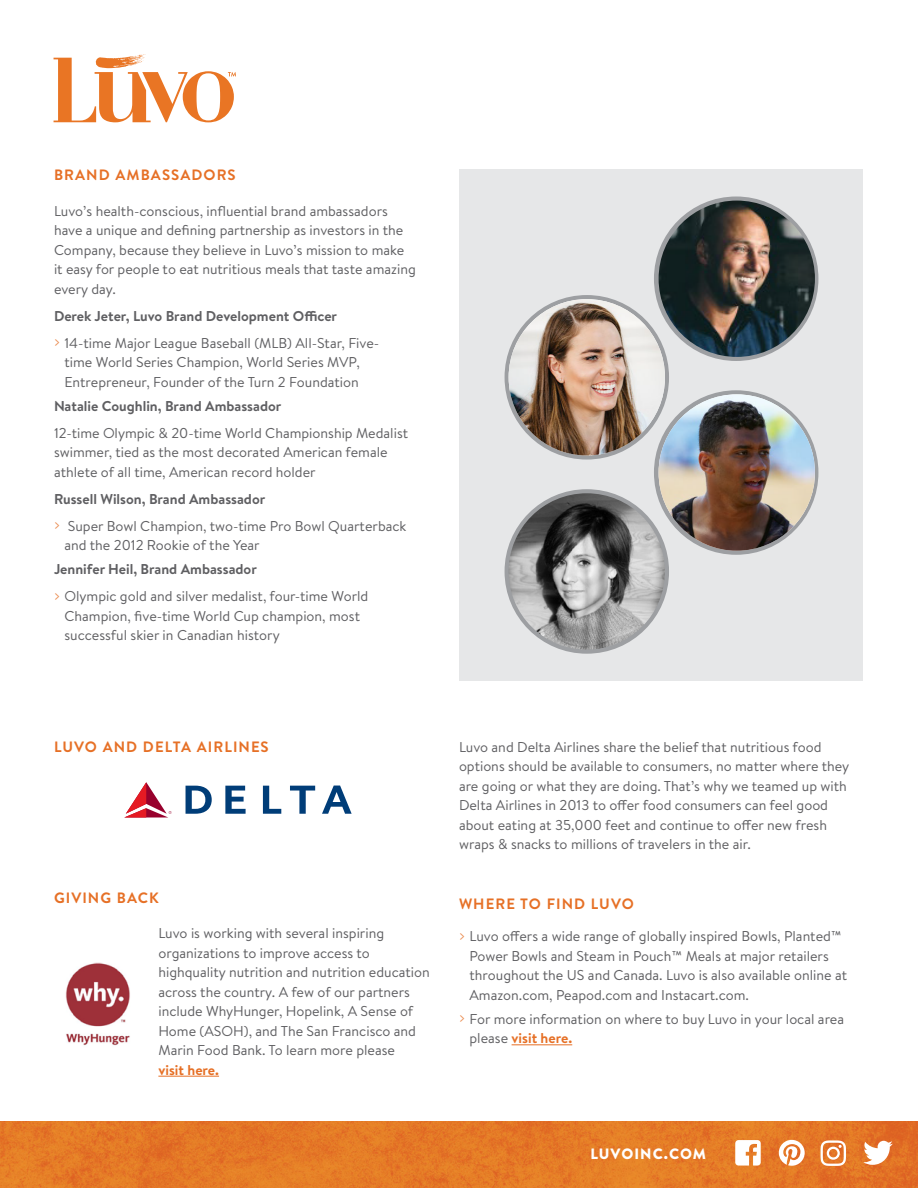
<style>
.page{position:relative;width:918px;height:1188px;background:#fff}
.page>*{position:absolute;margin:0;border:0;box-sizing:border-box;transform-origin:0 0}
.t1{font:700 15px "Brandon Text";letter-spacing:.07em;color:#e67026}
.t2{font:900 15px "Brandon Text";letter-spacing:.065em;color:#fff}
.BODY_COPY{font:14.25px/19.5px "Brandon Text";color:#5f5f62}
.BODY_COPY-2{font:700 14.25px "Brandon Text";color:#5f5f62}
.s1{font-size:15.15px;color:#eb9158}
.s2{font-weight:700;color:#e67026}
</style>
<div class="page">
<img style="left:0;top:1121px;width:918px;height:67px">
<svg style="left:735px;top:1140px;width:26px;height:26px"></svg>
<svg style="left:779px;top:1140px;width:26px;height:26px"></svg>
<svg style="left:863px;top:1141px;width:30px;height:24px"></svg>
<svg style="left:821px;top:1140px;width:25px;height:26px"></svg>
<svg style="left:54px;top:54px;width:182px;height:68px"></svg>
<div style="left:460px;top:169px;width:403px;height:512px;background:#e6e7e8"></div>
<hr style="left:158px;top:1076px;width:61px;height:1px;background:#e67026">
<hr style="left:512px;top:1044px;width:60px;height:1px;background:#e67026">
<svg style="left:505px;top:295px;width:164px;height:165px;fill:#9d9fa2"></svg>
<img style="left:509px;top:299px;width:156px;height:156px;border-radius:78px">
<div style="left:505px;top:489px;width:164px;height:165px;background:#9d9fa2;border-radius:50%"></div>
<svg style="left:654px;top:197px;width:164px;height:164px;fill:#9d9fa2"></svg>
<img style="left:659px;top:201px;width:156px;height:156px;border-radius:78px">
<div style="left:654px;top:390px;width:164px;height:165px;background:#9d9fa2;border-radius:50%"></div>
<img style="left:659px;top:394px;width:156px;height:157px;border-radius:78px">
<img style="left:509px;top:493px;width:156px;height:157px;border-radius:78px">
<svg style="left:125px;top:782px;width:47px;height:35px"></svg>
<svg style="left:186px;top:786px;width:26px;height:28px"></svg>
<svg style="left:225px;top:786px;width:21px;height:28px"></svg>
<svg style="left:263px;top:786px;width:18px;height:28px"></svg>
<svg style="left:290px;top:786px;width:25px;height:28px"></svg>
<svg style="left:322px;top:786px;width:30px;height:28px"></svg>
<img style="left:65px;top:962px;width:65px;height:84px">
<h2 class="t1" style="left:54px;top:164px;width:183px">BRAND AMBASSADORS</h2>
<p class="BODY_COPY" style="left:54px;top:201px;width:363px">Luvo’s health-conscious, influential brand ambassadors have a unique and defining partnership as investors in the Company, because they believe in Luvo’s mission to make it easy for people to eat nutritious meals that taste amazing every day.</p>
<p class="BODY_COPY-2" style="left:54px;top:306px;width:285px">Derek Jeter, Luvo Brand Development Officer</p>
<p class="BODY_COPY" style="left:64px;top:333px;width:316px;text-indent:-10px"><span class="s1">&gt;</span> 14-time Major League Baseball (MLB) All-Star, Five&shy;time World Series Champion, World Series MVP,<br>Entrepreneur, Founder of the Turn 2 Foundation</p>
<p class="BODY_COPY-2" style="left:54px;top:396px;width:229px">Natalie Coughlin, Brand Ambassador</p>
<p class="BODY_COPY" style="left:54px;top:423px;width:356px">12-time Olympic &amp; 20-time World Championship Medalist swimmer, tied as the most decorated American female athlete of all time, American record holder</p>
<p class="BODY_COPY-2" style="left:54px;top:489px;width:213px">Russell Wilson, Brand Ambassador</p>
<p class="BODY_COPY" style="left:64px;top:516px;width:344px;text-indent:-10px"><span class="s1">&gt;</span> Super Bowl Champion, two-time Pro Bowl Quarterback and the 2012 Rookie of the Year</p>
<p class="BODY_COPY-2" style="left:54px;top:559px;width:204px">Jennifer Heil, Brand Ambassador</p>
<p class="BODY_COPY" style="left:64px;top:586px;width:305px;text-indent:-10px"><span class="s1">&gt;</span> Olympic gold and silver medalist, four-time World<br>Champion, five-time World Cup champion, most successful skier in Canadian history</p>
<h2 class="t1" style="left:54px;top:737px;width:216px">LUVO AND DELTA AIRLINES</h2>
<h2 class="t1" style="left:54px;top:887px;width:106px">GIVING BACK</h2>
<p class="BODY_COPY" style="left:459px;top:737px;width:392px">Luvo and Delta Airlines share the belief that nutritious food options should be available to consumers, no matter where they are going or what they are doing. That’s why we teamed up with Delta Airlines in 2013 to offer food consumers can feel good about eating at 35,000 feet and continue to offer new fresh wraps &amp; snacks to millions of travelers in the air.</p>
<h2 class="t1" style="left:459px;top:893px;width:176px">WHERE TO FIND LUVO</h2>
<p class="BODY_COPY" style="left:158px;top:923px;width:273px">Luvo is working with several inspiring organizations to improve access to highquality nutrition and nutrition education across the country. A few of our partners include WhyHunger, Hopelink, A Sense of Home (ASOH), and The San Francisco and Marin Food Bank. To learn more please<br><span class="s2">visit here.</span></p>
<p class="BODY_COPY" style="left:470px;top:926px;width:379px;text-indent:-10px"><span class="s1">&gt;</span> Luvo offers a wide range of globally inspired Bowls, Planted™ Power Bowls and Steam in Pouch™ Meals at major retailers throughout the US and Canada. Luvo is also available online at Amazon.com, Peapod.com and Instacart.com.</p>
<p class="BODY_COPY" style="left:470px;top:1009px;width:376px;text-indent:-10px"><span class="s1">&gt;</span> For more information on where to buy Luvo in your local area please <span class="s2">visit here.</span></p>
<p class="t2" style="left:590px;top:1143px;width:117px">LUVOINC.COM</p>
</div>
